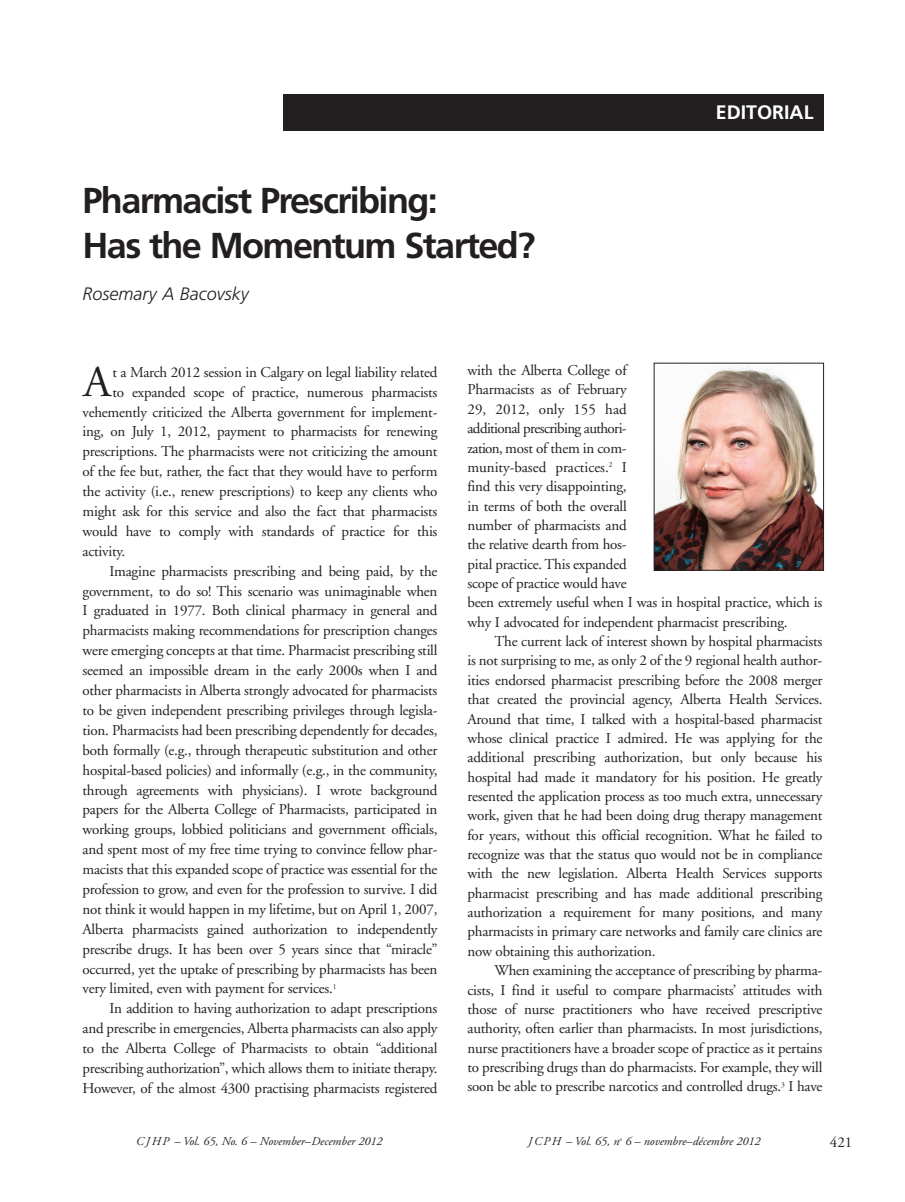
<style>
.page{position:relative;width:905px;height:1202px;background:#fff}
.page>*{position:absolute;margin:0;border:0;box-sizing:border-box;transform-origin:0 0}
.t1{font:44.25px "Adobe Garamond";color:#231f20}
.t2{font:700 36px/45px "Frutiger";letter-spacing:-.045em;color:#231f20}
.t3{font:700 19.5px "Frutiger";color:#fff}
.t4{font:italic 300 18px "Frutiger";color:#231f20}
.t5{font:15px/19.4px "Adobe Garamond";letter-spacing:-.015em;color:#231f20;text-align:justify}
.t6{font:italic 12px "Adobe Garamond";color:#231f20}
</style>
<div class="page">
<div style="left:284px;top:94px;width:540px;height:36px;background:#231f20"></div>
<img style="left:655px;top:365px;width:166px;height:203px">
<div style="left:653px;top:363px;width:170px;height:207px;border:1px solid #231f20"></div>
<h2 class="t2" style="left:82px;top:181px;width:454px">Pharmacist Prescribing:<br>Has the Momentum Started?</h2>
<p class="t4" style="left:82px;top:286px;width:168px">Rosemary A Bacovsky</p>
<h3 class="t3" style="left:716px;top:105px;width:99px">EDITORIAL</h3>
<h1 class="t1" style="left:83px;top:364px;width:29px">A</h1>
<p class="t5" style="left:112px;top:363px;width:326px">t a March 2012 session in Calgary on legal liability related</p>
<p class="t5" style="left:112px;top:383px;width:326px">to expanded scope of practice, numerous pharmacists</p>
<p class="t5" style="left:83px;top:403px;width:356px">vehemently criticized the Alberta government for implement-</p>
<p class="t5" style="left:83px;top:423px;width:356px">ing, on July 1, 2012, payment to pharmacists for renewing</p>
<p class="t5" style="left:83px;top:443px;width:356px">prescriptions. The pharmacists were not criticizing the amount</p>
<p class="t5" style="left:83px;top:463px;width:356px">of the fee but, rather, the fact that they would have to perform</p>
<p class="t5" style="left:83px;top:483px;width:356px">the activity (i.e., renew prescriptions) to keep any clients who</p>
<p class="t5" style="left:83px;top:503px;width:356px">might ask for this service and also the fact that pharmacists</p>
<p class="t5" style="left:83px;top:523px;width:356px">would have to comply with standards of practice for this</p>
<p class="t5" style="left:83px;top:542px;width:44px">activity.</p>
<p class="t5" style="left:110px;top:562px;width:329px">Imagine pharmacists prescribing and being paid, by the</p>
<p class="t5" style="left:83px;top:582px;width:356px">government, to do so! This scenario was unimaginable when</p>
<p class="t5" style="left:83px;top:602px;width:356px">I graduated in 1977. Both clinical pharmacy in general and</p>
<p class="t5" style="left:83px;top:622px;width:356px">pharmacists making recommendations for prescription changes</p>
<p class="t5" style="left:83px;top:642px;width:356px">were emerging concepts at that time. Pharmacist prescribing still</p>
<p class="t5" style="left:83px;top:662px;width:356px">seemed an impossible dream in the early 2000s when I and</p>
<p class="t5" style="left:83px;top:682px;width:356px">other pharmacists in Alberta strongly advocated for pharmacists</p>
<p class="t5" style="left:83px;top:702px;width:356px">to be given independent prescribing privileges through legisla-</p>
<p class="t5" style="left:83px;top:721px;width:356px">tion. Pharmacists had been prescribing dependently for decades,</p>
<p class="t5" style="left:83px;top:741px;width:356px">both formally (e.g., through therapeutic substitution and other</p>
<p class="t5" style="left:83px;top:761px;width:356px">hospital-based policies) and informally (e.g., in the community,</p>
<p class="t5" style="left:83px;top:781px;width:356px">through agreements with physicians). I wrote background</p>
<p class="t5" style="left:83px;top:801px;width:356px">papers for the Alberta College of Pharmacists, participated in</p>
<p class="t5" style="left:83px;top:821px;width:356px">working groups, lobbied politicians and government officials,</p>
<p class="t5" style="left:82px;top:841px;width:356px">and spent most of my free time trying to convince fellow phar-</p>
<p class="t5" style="left:82px;top:861px;width:356px">macists that this expanded scope of practice was essential for the</p>
<p class="t5" style="left:82px;top:880px;width:356px">profession to grow, and even for the profession to survive. I did</p>
<p class="t5" style="left:82px;top:900px;width:356px">not think it would happen in my lifetime, but on April 1, 2007,</p>
<p class="t5" style="left:82px;top:920px;width:356px">Alberta pharmacists gained authorization to independently</p>
<p class="t5" style="left:82px;top:940px;width:356px">prescribe drugs. It has been over 5 years since that “miracle”</p>
<p class="t5" style="left:82px;top:960px;width:356px">occurred, yet the uptake of prescribing by pharmacists has been</p>
<p class="t5" style="left:82px;top:980px;width:255px">very limited, even with payment for services.<sup>1</sup></p>
<p class="t5" style="left:110px;top:1000px;width:329px">In addition to having authorization to adapt prescriptions</p>
<p class="t5" style="left:82px;top:1020px;width:356px">and prescribe in emergencies, Alberta pharmacists can also apply</p>
<p class="t5" style="left:82px;top:1040px;width:356px">to the Alberta College of Pharmacists to obtain “additional</p>
<p class="t5" style="left:82px;top:1059px;width:356px">prescribing authorization”, which allows them to initiate therapy.</p>
<p class="t5" style="left:82px;top:1079px;width:356px">However, of the almost 4300 practising pharmacists registered</p>
<p class="t5" style="left:467px;top:362px;width:356px;text-align:left">with the Alberta College of<br>Pharmacists as of February<br>29, 2012, only 155 had<br>additional prescribing authori-<br>zation, most of them in com-<br>munity-based practices.<sup>2</sup> I<br>find this very disappointing,<br>in terms of both the overall<br>number of pharmacists and<br>the relative dearth from hos-<br>pital practice. This expanded<br>scope of practice would have<br>been extremely useful when I was in hospital practice, which is why I advocated for independent pharmacist prescribing.</p>
<p class="t5" style="left:467px;top:633px;width:356px;text-indent:27px">The current lack of interest shown by hospital pharmacists is not surprising to me, as only 2 of the 9 regional health author&shy;ities endorsed pharmacist prescribing before the 2008 merger that created the provincial agency, Alberta Health Services.<br>Around that time, I talked with a hospital-based pharmacist whose clinical practice I admired. He was applying for the additional prescribing authorization, but only because his hospital had made it mandatory for his position. He greatly resented the application process as too much extra, unnecessary work, given that he had been doing drug therapy management for years, without this official recognition. What he failed to recognize was that the status quo would not be in compliance with the new legislation. Alberta Health Services supports pharmacist prescribing and has made additional prescribing authorization a requirement for many positions, and many pharmacists in primary care networks and family care clinics are now obtaining this authorization.</p>
<p class="t5" style="left:467px;top:962px;width:356px;text-indent:27px">When examining the acceptance of prescribing by pharma&shy;cists, I find it useful to compare pharmacists’ attitudes with those of nurse practitioners who have received prescriptive authority, often earlier than pharmacists. In most jurisdictions, nurse practitioners have a broader scope of practice as it pertains to prescribing drugs than do pharmacists. For example, they will soon be able to prescribe narcotics and controlled drugs.<sup>3</sup> I have</p>
<p class="t6" style="left:136px;top:1136px;width:248px">CJHP – Vol. 65, No. 6 – November–December 2012</p>
<p class="t5" style="left:830px;top:1133px;width:24px">421</p>
<p class="t6" style="left:528px;top:1136px;width:234px">JCPH – Vol. 65, n<sup>o</sup> 6 – novembre–décembre 2012</p>
</div>
